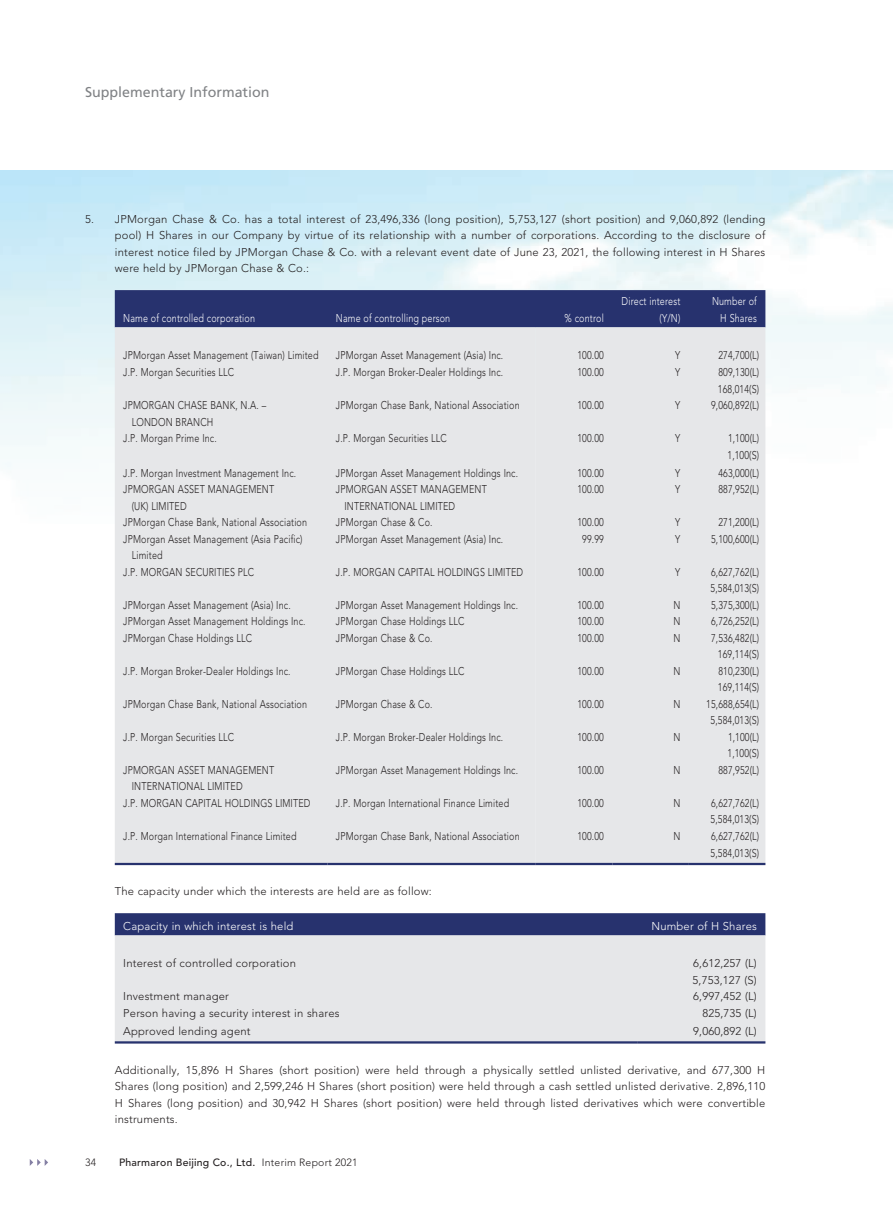
<style>
.page{position:relative;width:893px;height:1212px;background:#fff}
.page>*{position:absolute;margin:0;border:0;box-sizing:border-box;transform-origin:0 0}
.t1{font:14.25px "Frutiger LT Std";color:#808285}
.t2{font:300 11.25px/16.5px "Avenir LT Std";letter-spacing:.015em;color:#231f20;scale:.8 1}
.t3{font:300 11.25px/16.5px "Avenir LT Std";letter-spacing:.015em;color:#231f20;text-align:justify}
.t4{font:300 11.25px/16.5px "Avenir LT Std";letter-spacing:.015em;color:#fff;text-align:right;scale:.8 1}
.t5{font:300 11.25px "Avenir LT Std";letter-spacing:.015em;color:#fff}
.t6{font:500 10.5px "Avenir LT Std";letter-spacing:.02em;color:#231f20}
.t7{font:300 10.5px "Avenir LT Std";color:#231f20}
.s1{font-weight:300}
</style>
<div class="page">
<svg style="left:30px;top:1159px;width:18px;height:7px"></svg>
<div style="left:115px;top:290px;width:650px;height:37px;background:#27326e"></div>
<div style="left:115px;top:327px;width:421px;height:536px;background:#e6e7e9"></div>
<div style="left:536px;top:327px;width:229px;height:536px;background:#e6e7e9"></div>
<hr style="left:115px;top:863px;width:212px;height:2px;background:#27326e">
<hr style="left:327px;top:863px;width:209px;height:2px;background:#27326e">
<hr style="left:536px;top:863px;width:76px;height:2px;background:#27326e">
<hr style="left:612px;top:863px;width:77px;height:2px;background:#27326e">
<hr style="left:689px;top:863px;width:76px;height:2px;background:#27326e">
<div style="left:115px;top:913px;width:650px;height:22px;background:#27326e"></div>
<div style="left:115px;top:935px;width:650px;height:106px;background:#e6e7e9"></div>
<hr style="left:115px;top:1041px;width:523px;height:2px;background:#27326e">
<hr style="left:638px;top:1041px;width:127px;height:2px;background:#27326e">
<p class="t1" style="left:85px;top:84px;width:186px">Supplementary Information</p>
<p class="t3" style="left:115px;top:211px;width:652px;text-indent:-30px">5. JPMorgan Chase &amp; Co. has a total interest of 23,496,336 (long position), 5,753,127 (short position) and 9,060,892 (lending pool) H Shares in our Company by virtue of its relationship with a number of corporations. According to the disclosure of interest notice filed by JPMorgan Chase &amp; Co. with a relevant event date of June 23, 2021, the following interest in H Shares were held by JPMorgan Chase &amp; Co.:</p>
<p class="t4" style="left:123px;top:310px;width:166px">Name of controlled corporation</p>
<p class="t4" style="left:336px;top:310px;width:144px">Name of controlling person</p>
<p class="t4" style="left:565px;top:310px;width:51px">% control</p>
<p class="t4" style="left:622px;top:293px;width:75px">Direct interest (Y/N)</p>
<p class="t4" style="left:712px;top:293px;width:58px">Number of<br>H Shares</p>
<p class="t2" style="left:123px;top:347px;width:246px">JPMorgan Asset Management (Taiwan) Limited</p>
<p class="t2" style="left:336px;top:347px;width:211px">JPMorgan Asset Management (Asia) Inc.</p>
<p class="t2" style="left:577px;top:347px;width:35px">100.00</p>
<p class="t2" style="left:675px;top:347px;width:8px">Y</p>
<p class="t2" style="left:718px;top:347px;width:53px">274,700(L)</p>
<p class="t2" style="left:123px;top:364px;width:140px">J.P. Morgan Securities LLC</p>
<p class="t2" style="left:336px;top:364px;width:211px">J.P. Morgan Broker-Dealer Holdings Inc.</p>
<p class="t2" style="left:577px;top:364px;width:35px">100.00</p>
<p class="t2" style="left:675px;top:364px;width:8px">Y</p>
<p class="t2" style="left:718px;top:364px;width:53px">809,130(L)<br>168,014(S)</p>
<p class="t2" style="left:132px;top:397px;width:170px;text-indent:-9px">JPMORGAN CHASE BANK, N.A. –<br>LONDON BRANCH</p>
<p class="t2" style="left:336px;top:397px;width:231px">JPMorgan Chase Bank, National Association</p>
<p class="t2" style="left:577px;top:397px;width:35px">100.00</p>
<p class="t2" style="left:675px;top:397px;width:8px">Y</p>
<p class="t2" style="left:711px;top:397px;width:62px">9,060,892(L)</p>
<p class="t2" style="left:123px;top:430px;width:118px">J.P. Morgan Prime Inc.</p>
<p class="t2" style="left:336px;top:430px;width:140px">J.P. Morgan Securities LLC</p>
<p class="t2" style="left:577px;top:430px;width:35px">100.00</p>
<p class="t2" style="left:675px;top:430px;width:8px">Y</p>
<p class="t2" style="left:727px;top:430px;width:41px">1,100(L)<br>1,100(S)</p>
<p class="t2" style="left:123px;top:465px;width:218px">J.P. Morgan Investment Management Inc.</p>
<p class="t2" style="left:336px;top:465px;width:229px">JPMorgan Asset Management Holdings Inc.</p>
<p class="t2" style="left:577px;top:465px;width:35px">100.00</p>
<p class="t2" style="left:675px;top:465px;width:8px">Y</p>
<p class="t2" style="left:718px;top:465px;width:53px">463,000(L)</p>
<p class="t2" style="left:132px;top:481px;width:180px;text-indent:-9px">JPMORGAN ASSET MANAGEMENT (UK) LIMITED</p>
<p class="t2" style="left:344px;top:481px;width:180px;text-indent:-9px">JPMORGAN ASSET MANAGEMENT<br>INTERNATIONAL LIMITED</p>
<p class="t2" style="left:577px;top:481px;width:35px">100.00</p>
<p class="t2" style="left:675px;top:481px;width:8px">Y</p>
<p class="t2" style="left:718px;top:481px;width:53px">887,952(L)</p>
<p class="t2" style="left:123px;top:514px;width:231px">JPMorgan Chase Bank, National Association</p>
<p class="t2" style="left:336px;top:514px;width:122px">JPMorgan Chase &amp; Co.</p>
<p class="t2" style="left:577px;top:514px;width:35px">100.00</p>
<p class="t2" style="left:675px;top:514px;width:8px">Y</p>
<p class="t2" style="left:718px;top:514px;width:53px">271,200(L)</p>
<p class="t2" style="left:132px;top:531px;width:215px;text-indent:-9px">JPMorgan Asset Management (Asia Pacific)<br>Limited</p>
<p class="t2" style="left:336px;top:531px;width:211px">JPMorgan Asset Management (Asia) Inc.</p>
<p class="t2" style="left:582px;top:531px;width:29px">99.99</p>
<p class="t2" style="left:675px;top:531px;width:8px">Y</p>
<p class="t2" style="left:711px;top:531px;width:62px">5,100,600(L)</p>
<p class="t2" style="left:123px;top:564px;width:165px">J.P. MORGAN SECURITIES PLC</p>
<p class="t2" style="left:336px;top:564px;width:236px">J.P. MORGAN CAPITAL HOLDINGS LIMITED</p>
<p class="t2" style="left:577px;top:564px;width:35px">100.00</p>
<p class="t2" style="left:675px;top:564px;width:8px">Y</p>
<p class="t2" style="left:710px;top:564px;width:62px">6,627,762(L)<br>5,584,013(S)</p>
<p class="t2" style="left:123px;top:597px;width:211px">JPMorgan Asset Management (Asia) Inc.</p>
<p class="t2" style="left:336px;top:597px;width:229px">JPMorgan Asset Management Holdings Inc.</p>
<p class="t2" style="left:577px;top:597px;width:35px">100.00</p>
<p class="t2" style="left:673px;top:597px;width:10px">N</p>
<p class="t2" style="left:711px;top:597px;width:62px">5,375,300(L)</p>
<p class="t2" style="left:123px;top:613px;width:229px">JPMorgan Asset Management Holdings Inc.</p>
<p class="t2" style="left:336px;top:613px;width:162px">JPMorgan Chase Holdings LLC</p>
<p class="t2" style="left:577px;top:613px;width:35px">100.00</p>
<p class="t2" style="left:673px;top:613px;width:10px">N</p>
<p class="t2" style="left:711px;top:613px;width:62px">6,726,252(L)</p>
<p class="t2" style="left:123px;top:630px;width:162px">JPMorgan Chase Holdings LLC</p>
<p class="t2" style="left:336px;top:630px;width:122px">JPMorgan Chase &amp; Co.</p>
<p class="t2" style="left:577px;top:630px;width:35px">100.00</p>
<p class="t2" style="left:673px;top:630px;width:10px">N</p>
<p class="t2" style="left:711px;top:630px;width:62px;text-align:right">7,536,482(L)<br>169,114(S)</p>
<p class="t2" style="left:123px;top:663px;width:211px">J.P. Morgan Broker-Dealer Holdings Inc.</p>
<p class="t2" style="left:336px;top:663px;width:162px">JPMorgan Chase Holdings LLC</p>
<p class="t2" style="left:577px;top:663px;width:35px">100.00</p>
<p class="t2" style="left:673px;top:663px;width:10px">N</p>
<p class="t2" style="left:718px;top:663px;width:53px">810,230(L)<br>169,114(S)</p>
<p class="t2" style="left:123px;top:696px;width:231px">JPMorgan Chase Bank, National Association</p>
<p class="t2" style="left:336px;top:696px;width:122px">JPMorgan Chase &amp; Co.</p>
<p class="t2" style="left:577px;top:696px;width:35px">100.00</p>
<p class="t2" style="left:673px;top:696px;width:10px">N</p>
<p class="t2" style="left:706px;top:696px;width:68px;text-align:center">15,688,654(L)<br>5,584,013(S)</p>
<p class="t2" style="left:123px;top:729px;width:140px">J.P. Morgan Securities LLC</p>
<p class="t2" style="left:336px;top:729px;width:211px">J.P. Morgan Broker-Dealer Holdings Inc.</p>
<p class="t2" style="left:577px;top:729px;width:35px">100.00</p>
<p class="t2" style="left:673px;top:729px;width:10px">N</p>
<p class="t2" style="left:727px;top:729px;width:41px">1,100(L)<br>1,100(S)</p>
<p class="t2" style="left:132px;top:762px;width:180px;text-indent:-9px">JPMORGAN ASSET MANAGEMENT<br>INTERNATIONAL LIMITED</p>
<p class="t2" style="left:336px;top:762px;width:229px">JPMorgan Asset Management Holdings Inc.</p>
<p class="t2" style="left:577px;top:762px;width:35px">100.00</p>
<p class="t2" style="left:673px;top:762px;width:10px">N</p>
<p class="t2" style="left:718px;top:762px;width:53px">887,952(L)</p>
<p class="t2" style="left:123px;top:795px;width:236px">J.P. MORGAN CAPITAL HOLDINGS LIMITED</p>
<p class="t2" style="left:336px;top:795px;width:218px">J.P. Morgan International Finance Limited</p>
<p class="t2" style="left:577px;top:795px;width:35px">100.00</p>
<p class="t2" style="left:673px;top:795px;width:10px">N</p>
<p class="t2" style="left:710px;top:795px;width:62px">6,627,762(L)<br>5,584,013(S)</p>
<p class="t2" style="left:123px;top:828px;width:218px">J.P. Morgan International Finance Limited</p>
<p class="t2" style="left:336px;top:828px;width:231px">JPMorgan Chase Bank, National Association</p>
<p class="t2" style="left:577px;top:828px;width:35px">100.00</p>
<p class="t2" style="left:673px;top:828px;width:10px">N</p>
<p class="t2" style="left:710px;top:828px;width:62px">6,627,762(L)<br>5,584,013(S)</p>
<p class="t3" style="left:115px;top:883px;width:318px">The capacity under which the interests are held are as follow:</p>
<p class="t5" style="left:123px;top:919px;width:172px">Capacity in which interest is held</p>
<p class="t5" style="left:651px;top:919px;width:107px">Number of H Shares</p>
<p class="t3" style="left:123px;top:955px;width:174px">Interest of controlled corporation</p>
<p class="t3" style="left:693px;top:955px;width:66px">6,612,257 (L)<br>5,753,127 (S)</p>
<p class="t3" style="left:123px;top:988px;width:107px">Investment manager</p>
<p class="t3" style="left:693px;top:988px;width:65px">6,997,452 (L)</p>
<p class="t3" style="left:123px;top:1005px;width:218px">Person having a security interest in shares</p>
<p class="t3" style="left:702px;top:1005px;width:56px">825,735 (L)</p>
<p class="t3" style="left:123px;top:1023px;width:129px">Approved lending agent</p>
<p class="t3" style="left:693px;top:1023px;width:65px">9,060,892 (L)</p>
<p class="t3" style="left:115px;top:1061px;width:652px">Additionally, 15,896 H Shares (short position) were held through a physically settled unlisted derivative, and 677,300 H Shares (long position) and 2,599,246 H Shares (short position) were held through a cash settled unlisted derivative. 2,896,110<br>H Shares (long position) and 30,942 H Shares (short position) were held through listed derivatives which were convertible instruments.</p>
<p class="t7" style="left:85px;top:1156px;width:13px">34</p>
<p class="t6" style="left:119px;top:1156px;width:240px">Pharmaron Beijing Co., Ltd. <span class="s1">Interim Report 2021</span></p>
</div>
